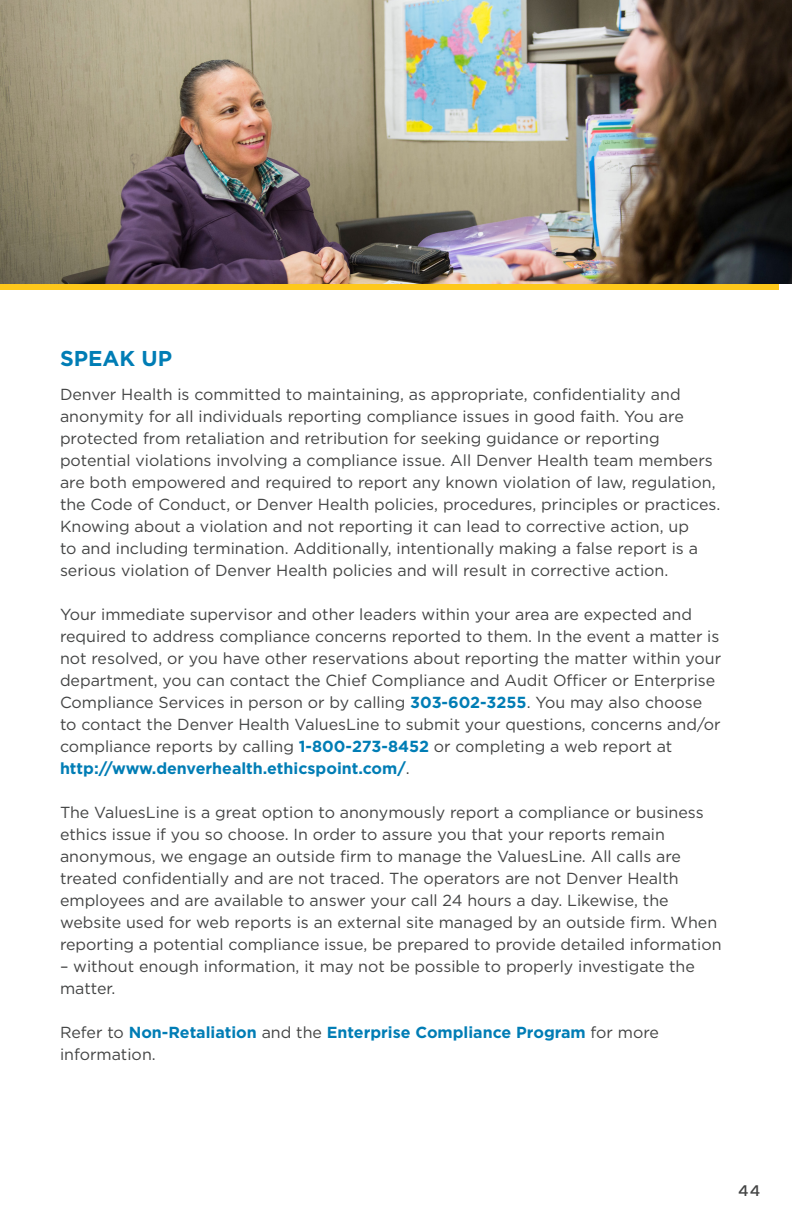
<style>
.page{position:relative;width:792px;height:1224px;background:#fff}
.page>*{position:absolute;margin:0;border:0;box-sizing:border-box;transform-origin:0 0}
.Blue_subhead2{font:700 21.6px "Gotham";color:#007db5}
.t1{font:16px/22px "Gotham";color:#434444}
.t2{font:700 16px/22px "Gotham";color:#007db5}
.t3{font:500 16px "Galano Grotesque Alt";color:#434444}
.s1{font-weight:700;color:#007db5}
.s2{font-weight:400;color:#434444}
</style>
<div class="page">
<img style="left:1px;top:0;width:791px;height:284px">
<div style="left:0;top:284px;width:779px;height:6px;background:#fec81b"></div>
<p class="Blue_subhead2" style="left:60px;top:345px;width:114px">SPEAK UP</p>
<p class="t1" style="left:60px;top:383px;width:662px">Denver Health is committed to maintaining, as appropriate, confidentiality and anonymity for all individuals reporting compliance issues in good faith. You are protected from retaliation and retribution for seeking guidance or reporting potential violations involving a compliance issue. All Denver Health team members are both empowered and required to report any known violation of law, regulation, the Code of Conduct, or Denver Health policies, procedures, principles or practices.<br>Knowing about a violation and not reporting it can lead to corrective action, up<br>to and including termination. Additionally, intentionally making a false report is a serious violation of Denver Health policies and will result in corrective action.</p>
<p class="t1" style="left:60px;top:603px;width:663px">Your immediate supervisor and other leaders within your area are expected and required to address compliance concerns reported to them. In the event a matter is not resolved, or you have other reservations about reporting the matter within your department, you can contact the Chief Compliance and Audit Officer or Enterprise Compliance Services in person or by calling <span class="s1">303-602-3255</span>. You may also choose to contact the Denver Health ValuesLine to submit your questions, concerns and/or compliance reports by calling <span class="s1">1-800-273-8452</span> or completing a web report at <span class="s1">http://www.denverhealth.ethicspoint.com/</span>.</p>
<p class="t1" style="left:60px;top:801px;width:663px">The ValuesLine is a great option to anonymously report a compliance or business ethics issue if you so choose. In order to assure you that your reports remain anonymous, we engage an outside firm to manage the ValuesLine. All calls are treated confidentially and are not traced. The operators are not Denver Health employees and are available to answer your call 24 hours a day. Likewise, the website used for web reports is an external site managed by an outside firm. When reporting a potential compliance issue, be prepared to provide detailed information</p>
<p class="t1" style="left:60px;top:955px;width:636px">– without enough information, it may not be possible to properly investigate the matter.</p>
<p class="t2" style="left:60px;top:1022px;width:601px"><span class="s2">Refer to</span> Non-Retaliation <span class="s2">and the</span> Enterprise Compliance Program <span class="s2">for more information.</span></p>
<p class="t3" style="left:738px;top:1181px;width:23px">44</p>
</div>
